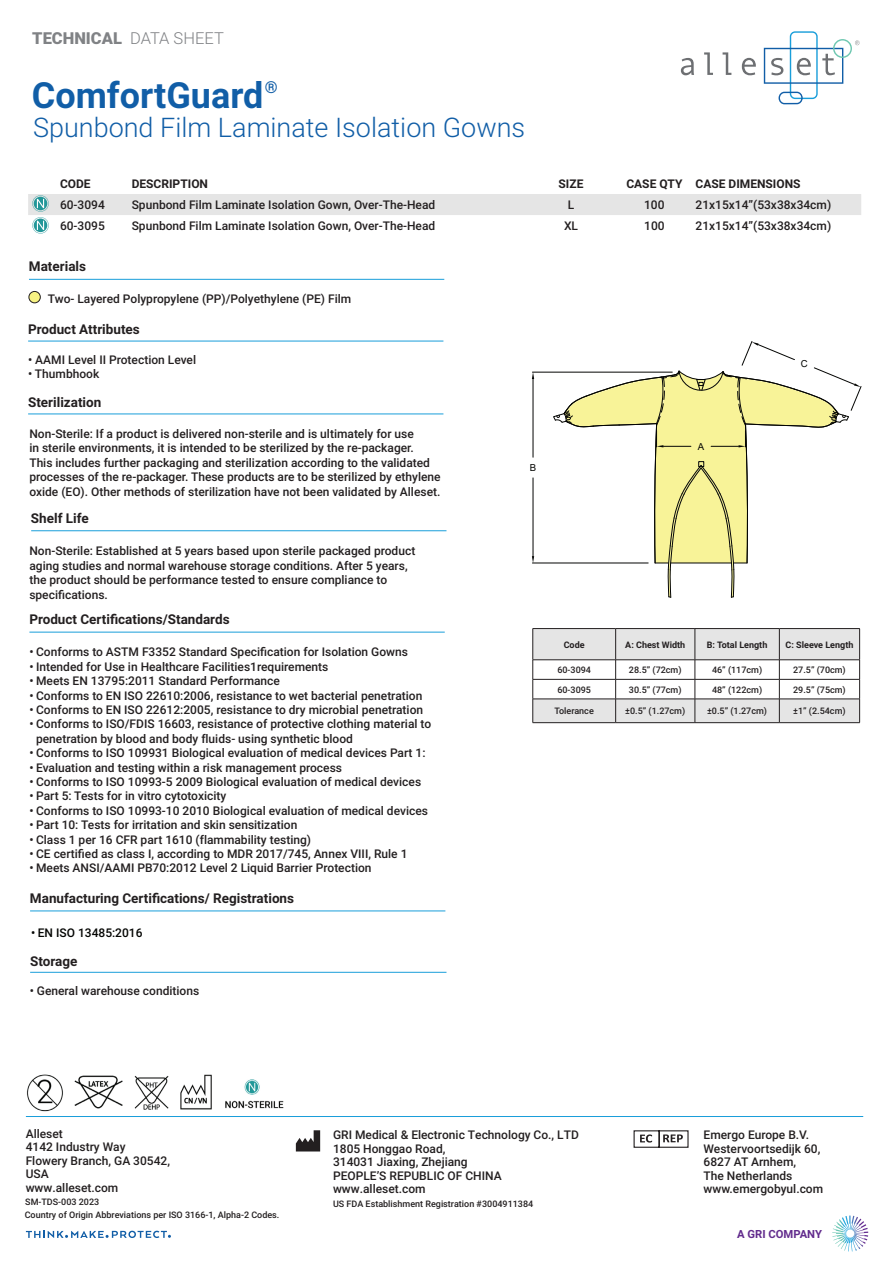
<style>
.page{position:relative;width:893px;height:1263px;background:#fff}
.page>*{position:absolute;margin:0;border:0;box-sizing:border-box;transform-origin:0 0}
.t1{font:700 36px "Roboto";color:#115ea7}
.t2{font:300 27px "Roboto";color:#115ea7}
.t3{font:900 16.5px "Roboto";color:#808285}
.t4{font:700 16.5px "Roboto";color:#115ea7}
.t5{font:700 13.5px "Roboto";color:#231f20}
.t6{font:500 12px/13.5px "Roboto";color:#231f20}
.t7{font:700 12px "Roboto";color:#231f20}
.t8{font:500 12px "Roboto";color:#040503}
.t9{font:700 11.25px "Roboto";color:#622c8d}
.t10{font:9.6px "Arial";color:#040503}
.t11{font:500 9px/13.2px "Roboto";color:#231f20}
.t12{font:700 9px "Roboto";color:#231f20}
.s1{font-weight:300}
</style>
<div class="page">
<svg style="left:681px;top:58px;width:13px;height:17px"></svg>
<svg style="left:704px;top:52px;width:9px;height:23px"></svg>
<svg style="left:723px;top:52px;width:8px;height:23px"></svg>
<svg style="left:742px;top:58px;width:14px;height:17px"></svg>
<svg style="left:764px;top:31px;width:96px;height:73px"></svg>
<hr style="left:29px;top:279px;width:415px;height:1px;background:#199eda">
<div style="left:29px;top:291px;width:11px;height:12px;background:#f7f283;border-radius:50%"></div>
<div style="left:29px;top:291px;width:12px;height:12px;border:1px solid #231f20;border-radius:50%"></div>
<hr style="left:28px;top:341px;width:415px;height:1px;background:#199eda">
<hr style="left:28px;top:414px;width:415px;height:1px;background:#199eda">
<hr style="left:31px;top:530px;width:415px;height:1px;background:#199eda">
<hr style="left:29px;top:632px;width:416px;height:1px;background:#199eda">
<svg style="left:28px;top:194px;width:833px;height:40px"></svg>
<hr style="left:30px;top:910px;width:415px;height:1px;background:#199eda">
<svg style="left:296px;top:1130px;width:24px;height:21px"></svg>
<svg style="left:633px;top:1130px;width:56px;height:18px"></svg>
<hr style="left:26px;top:1116px;width:837px;height:1px;background:#199eda">
<svg style="left:26px;top:1231px;width:145px;height:7px"></svg>
<svg style="left:832px;top:1215px;width:36px;height:36px"></svg>
<img style="left:27px;top:1074px;width:257px;height:38px">
<hr style="left:532px;top:372px;width:140px;height:1px;background:#040503">
<hr style="left:532px;top:563px;width:116px;height:1px;background:#040503">
<hr style="left:533px;top:379px;width:1px;height:78px;background:#040503">
<hr style="left:533px;top:478px;width:1px;height:78px;background:#040503">
<svg style="left:532px;top:372px;width:2px;height:7px"></svg>
<svg style="left:532px;top:556px;width:2px;height:7px"></svg>
<svg style="left:553px;top:341px;width:308px;height:256px"></svg>
<svg style="left:532px;top:628px;width:328px;height:95px"></svg>
<hr style="left:533px;top:699px;width:83px;height:1px;background:#231f20">
<hr style="left:616px;top:699px;width:79px;height:1px;background:#231f20">
<hr style="left:695px;top:699px;width:84px;height:1px;background:#231f20">
<hr style="left:779px;top:699px;width:81px;height:1px;background:#231f20">
<hr style="left:30px;top:972px;width:416px;height:1px;background:#199eda">
<h3 class="t3" style="left:32px;top:26px;width:193px">TECHNICAL <span class="s1">DATA SHEET</span></h3>
<h1 class="t1" style="left:32px;top:70px;width:233px">ComfortGuard</h1>
<h3 class="t4" style="left:265px;top:76px;width:14px">®</h3>
<h2 class="t2" style="left:33px;top:108px;width:494px">Spunbond Film Laminate Isolation Gowns</h2>
<p class="t7" style="left:60px;top:175px;width:32px">CODE</p>
<p class="t7" style="left:132px;top:175px;width:78px">DESCRIPTION</p>
<p class="t7" style="left:559px;top:175px;width:26px">SIZE</p>
<p class="t7" style="left:626px;top:175px;width:176px">CASE QTY CASE DIMENSIONS</p>
<p class="t6" style="left:60px;top:198px;width:46px">60-3094</p>
<p class="t6" style="left:132px;top:198px;width:305px">Spunbond Film Laminate Isolation Gown, Over-The-Head</p>
<p class="t6" style="left:568px;top:198px;width:8px">L</p>
<p class="t6" style="left:644px;top:198px;width:22px">100</p>
<p class="t6" style="left:695px;top:198px;width:137px">21x15x14”(53x38x34cm)</p>
<p class="t6" style="left:60px;top:219px;width:46px">60-3095</p>
<p class="t6" style="left:132px;top:219px;width:305px">Spunbond Film Laminate Isolation Gown, Over-The-Head</p>
<p class="t6" style="left:564px;top:219px;width:16px">XL</p>
<p class="t6" style="left:644px;top:219px;width:22px">100</p>
<p class="t6" style="left:695px;top:219px;width:137px">21x15x14”(53x38x34cm)</p>
<p class="t5" style="left:29px;top:257px;width:59px">Materials</p>
<p class="t6" style="left:48px;top:292px;width:305px">Two- Layered Polypropylene (PP)/Polyethylene (PE) Film</p>
<p class="t5" style="left:28px;top:319px;width:113px">Product Attributes</p>
<p class="t6" style="left:28px;top:352px;width:169px">• AAMI Level II Protection Level</p>
<p class="t6" style="left:28px;top:366px;width:73px">• Thumbhook</p>
<p class="t5" style="left:28px;top:393px;width:75px">Sterilization</p>
<p class="t6" style="left:29px;top:426px;width:413px;line-height:14.4px">Non-Sterile: If a product is delivered non-sterile and is ultimately for use<br>in sterile environments, it is intended to be sterilized by the re-packager.<br>This includes further packaging and sterilization according to the validated processes of the re-packager. These products are to be sterilized by ethylene oxide (EO). Other methods of sterilization have not been validated by Alleset.</p>
<p class="t5" style="left:31px;top:509px;width:59px">Shelf Life</p>
<p class="t6" style="left:29px;top:543px;width:387px;line-height:14.4px">Non-Sterile: Established at 5 years based upon sterile packaged product aging studies and normal warehouse storage conditions. After 5 years, the product should be performance tested to ensure compliance to specifications.</p>
<p class="t5" style="left:29px;top:610px;width:202px">Product Certifications/Standards</p>
<p class="t6" style="left:29px;top:645px;width:380px">• Conforms to ASTM F3352 Standard Specification for Isolation Gowns</p>
<p class="t6" style="left:29px;top:659px;width:301px">• Intended for Use in Healthcare Facilities1requirements</p>
<p class="t6" style="left:29px;top:674px;width:252px">• Meets EN 13795:2011 Standard Performance</p>
<p class="t6" style="left:29px;top:688px;width:395px">• Conforms to EN ISO 22610:2006, resistance to wet bacterial penetration</p>
<p class="t6" style="left:29px;top:703px;width:395px">• Conforms to EN ISO 22612:2005, resistance to dry microbial penetration</p>
<p class="t6" style="left:36px;top:716px;width:397px;line-height:14.4px;text-indent:-7px">• Conforms to ISO/FDIS 16603, resistance of protective clothing material to penetration by blood and body fluids- using synthetic blood</p>
<p class="t6" style="left:29px;top:746px;width:398px">• Conforms to ISO 109931 Biological evaluation of medical devices Part 1:</p>
<p class="t6" style="left:29px;top:760px;width:314px">• Evaluation and testing within a risk management process</p>
<p class="t6" style="left:29px;top:775px;width:393px">• Conforms to ISO 10993-5 2009 Biological evaluation of medical devices</p>
<p class="t6" style="left:29px;top:789px;width:198px">• Part 5: Tests for in vitro cytotoxicity</p>
<p class="t6" style="left:29px;top:803px;width:400px">• Conforms to ISO 10993-10 2010 Biological evaluation of medical devices</p>
<p class="t6" style="left:29px;top:818px;width:270px">• Part 10: Tests for irritation and skin sensitization</p>
<p class="t6" style="left:29px;top:832px;width:283px">• Class 1 per 16 CFR part 1610 (flammability testing)</p>
<p class="t6" style="left:29px;top:847px;width:380px">• CE certified as class I, according to MDR 2017/745, Annex VIII, Rule 1</p>
<p class="t6" style="left:29px;top:861px;width:344px">• Meets ANSI/AAMI PB70:2012 Level 2 Liquid Barrier Protection</p>
<p class="t5" style="left:30px;top:889px;width:266px">Manufacturing Certifications/ Registrations</p>
<p class="t8" style="left:31px;top:924px;width:113px">• EN ISO 13485:2016</p>
<p class="t5" style="left:30px;top:952px;width:49px">Storage</p>
<p class="t6" style="left:30px;top:984px;width:171px">• General warehouse conditions</p>
<p class="t10" style="left:530px;top:462px;width:8px">B</p>
<p class="t10" style="left:698px;top:441px;width:8px">A</p>
<p class="t10" style="left:801px;top:358px;width:8px">C</p>
<p class="t12" style="left:564px;top:638px;width:22px">Code</p>
<p class="t12" style="left:625px;top:638px;width:61px">A: Chest Width</p>
<p class="t12" style="left:707px;top:638px;width:62px">B: Total Length</p>
<p class="t12" style="left:786px;top:638px;width:69px">C: Sleeve Length</p>
<p class="t11" style="left:557px;top:663px;width:35px">60-3094</p>
<p class="t11" style="left:629px;top:663px;width:54px">28.5” (72cm)</p>
<p class="t11" style="left:712px;top:663px;width:52px">46” (117cm)</p>
<p class="t11" style="left:793px;top:663px;width:54px">27.5” (70cm)</p>
<p class="t11" style="left:557px;top:682px;width:35px">60-3095</p>
<p class="t11" style="left:629px;top:682px;width:54px">30.5” (77cm)</p>
<p class="t11" style="left:712px;top:682px;width:52px">48” (122cm)</p>
<p class="t11" style="left:793px;top:682px;width:54px">29.5” (75cm)</p>
<p class="t11" style="left:555px;top:704px;width:41px">Tolerance</p>
<p class="t11" style="left:625px;top:704px;width:62px">±0.5” (1.27cm)</p>
<p class="t11" style="left:707px;top:704px;width:62px">±0.5” (1.27cm)</p>
<p class="t11" style="left:793px;top:704px;width:54px">±1” (2.54cm)</p>
<p class="t6" style="left:26px;top:1126px;width:146px">Alleset<br>4142 Industry Way<br>Flowery Branch, GA 30542,<br>USA<br>www.alleset.com</p>
<p class="t6" style="left:333px;top:1128px;width:247px">GRI Medical &amp; Electronic Technology Co., LTD<br>1805 Honggao Road,<br>314031 Jiaxing, Zhejiang<br>PEOPLE’S REPUBLIC OF CHINA www.alleset.com</p>
<p class="t11" style="left:333px;top:1197px;width:202px">US FDA Establishment Registration #3004911384</p>
<p class="t11" style="left:25px;top:1195px;width:256px">SM-TDS-003 2023<br>Country of Origin Abbreviations per ISO 3166-1, Alpha-2 Codes.</p>
<p class="t6" style="left:704px;top:1128px;width:121px">Emergo Europe B.V.<br>Westervoortsedijk 60,<br>6827 AT Arnhem,<br>The Netherlands www.emergobyul.com</p>
<p class="t9" style="left:737px;top:1226px;width:86px">A GRI COMPANY</p>
</div>
